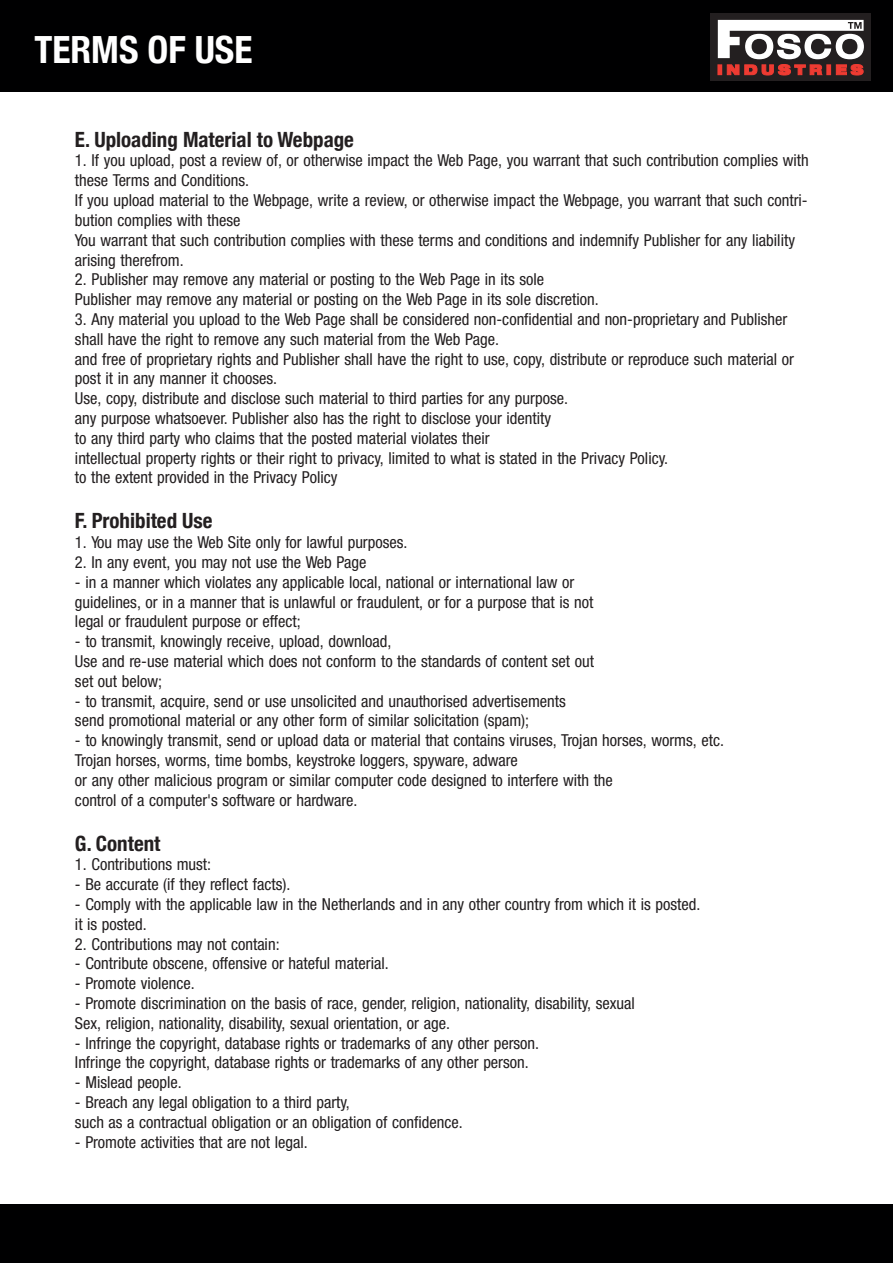
<style>
.page{position:relative;width:893px;height:1263px;background:#fff}
.page>*{position:absolute;margin:0;border:0;box-sizing:border-box;transform-origin:0 0}
.t1{font:700 condensed 37.5px "Helvetica Neue";color:#fff}
.t2{font:700 condensed 21px "Helvetica Neue";color:#231f20}
.t3{font:16.5px/19.8px "Helvetica Neue LT 57 Cn";color:#231f20}
</style>
<div class="page">
<div style="left:0;top:1204px;width:893px;height:59px;background:#000001"></div>
<div style="left:0;top:0;width:893px;height:91px;background:#000001"></div>
<div style="left:710px;top:13px;width:161px;height:68px;background:#231f20"></div>
<svg style="left:718px;top:20px;width:146px;height:56px"></svg>
<h1 class="t1" style="left:34px;top:27px;width:219px">TERMS OF USE</h1>
<p class="t2" style="left:75px;top:126px;width:280px">E. Uploading Material to Webpage</p>
<p class="t3" style="left:75px;top:151px;width:735px">1. If you upload, post a review of, or otherwise impact the Web Page, you warrant that such contribution complies with these Terms and Conditions.<br>If you upload material to the Webpage, write a review, or otherwise impact the Webpage, you warrant that such contri&shy;bution complies with these<br>You warrant that such contribution complies with these terms and conditions and indemnify Publisher for any liability arising therefrom.</p>
<p class="t3" style="left:75px;top:269px;width:525px">2. Publisher may remove any material or posting to the Web Page in its sole<br>Publisher may remove any material or posting on the Web Page in its sole discretion.</p>
<p class="t3" style="left:75px;top:309px;width:721px">3. Any material you upload to the Web Page shall be considered non-confidential and non-proprietary and Publisher shall have the right to remove any such material from the Web Page.<br>and free of proprietary rights and Publisher shall have the right to use, copy, distribute or reproduce such material or post it in any manner it chooses.<br>Use, copy, distribute and disclose such material to third parties for any purpose.<br>any purpose whatsoever. Publisher also has the right to disclose your identity<br>to any third party who claims that the posted material violates their<br>intellectual property rights or their right to privacy, limited to what is stated in the Privacy Policy.<br>to the extent provided in the Privacy Policy</p>
<p class="t2" style="left:75px;top:508px;width:139px">F. Prohibited Use</p>
<p class="t3" style="left:75px;top:532px;width:334px">1. You may use the Web Site only for lawful purposes.</p>
<p class="t3" style="left:75px;top:552px;width:293px">2. In any event, you may not use the Web Page</p>
<p class="t3" style="left:75px;top:572px;width:520px">- in a manner which violates any applicable local, national or international law or guidelines, or in a manner that is unlawful or fraudulent, or for a purpose that is not legal or fraudulent purpose or effect;</p>
<p class="t3" style="left:75px;top:631px;width:520px">- to transmit, knowingly receive, upload, download,<br>Use and re-use material which does not conform to the standards of content set out set out below;</p>
<p class="t3" style="left:75px;top:691px;width:492px">- to transmit, acquire, send or use unsolicited and unauthorised advertisements send promotional material or any other form of similar solicitation (spam);</p>
<p class="t3" style="left:75px;top:730px;width:651px">- to knowingly transmit, send or upload data or material that contains viruses, Trojan horses, worms, etc.<br>Trojan horses, worms, time bombs, keystroke loggers, spyware, adware<br>or any other malicious program or similar computer code designed to interfere with the<br>control of a computer's software or hardware.</p>
<p class="t2" style="left:75px;top:830px;width:87px">G. Content</p>
<p class="t3" style="left:75px;top:854px;width:138px">1. Contributions must:</p>
<p class="t3" style="left:75px;top:874px;width:217px">- Be accurate (if they reflect facts).</p>
<p class="t3" style="left:75px;top:894px;width:627px">- Comply with the applicable law in the Netherlands and in any other country from which it is posted. it is posted.</p>
<p class="t3" style="left:75px;top:934px;width:206px">2. Contributions may not contain:</p>
<p class="t3" style="left:75px;top:953px;width:315px">- Contribute obscene, offensive or hateful material.</p>
<p class="t3" style="left:75px;top:973px;width:121px">- Promote violence.</p>
<p class="t3" style="left:75px;top:993px;width:561px">- Promote discrimination on the basis of race, gender, religion, nationality, disability, sexual<br>Sex, religion, nationality, disability, sexual orientation, or age.</p>
<p class="t3" style="left:75px;top:1033px;width:466px">- Infringe the copyright, database rights or trademarks of any other person.<br>Infringe the copyright, database rights or trademarks of any other person.</p>
<p class="t3" style="left:75px;top:1072px;width:108px">- Mislead people.</p>
<p class="t3" style="left:75px;top:1092px;width:389px">- Breach any legal obligation to a third party,<br>such as a contractual obligation or an obligation of confidence.</p>
<p class="t3" style="left:75px;top:1132px;width:234px">- Promote activities that are not legal.</p>
</div>
